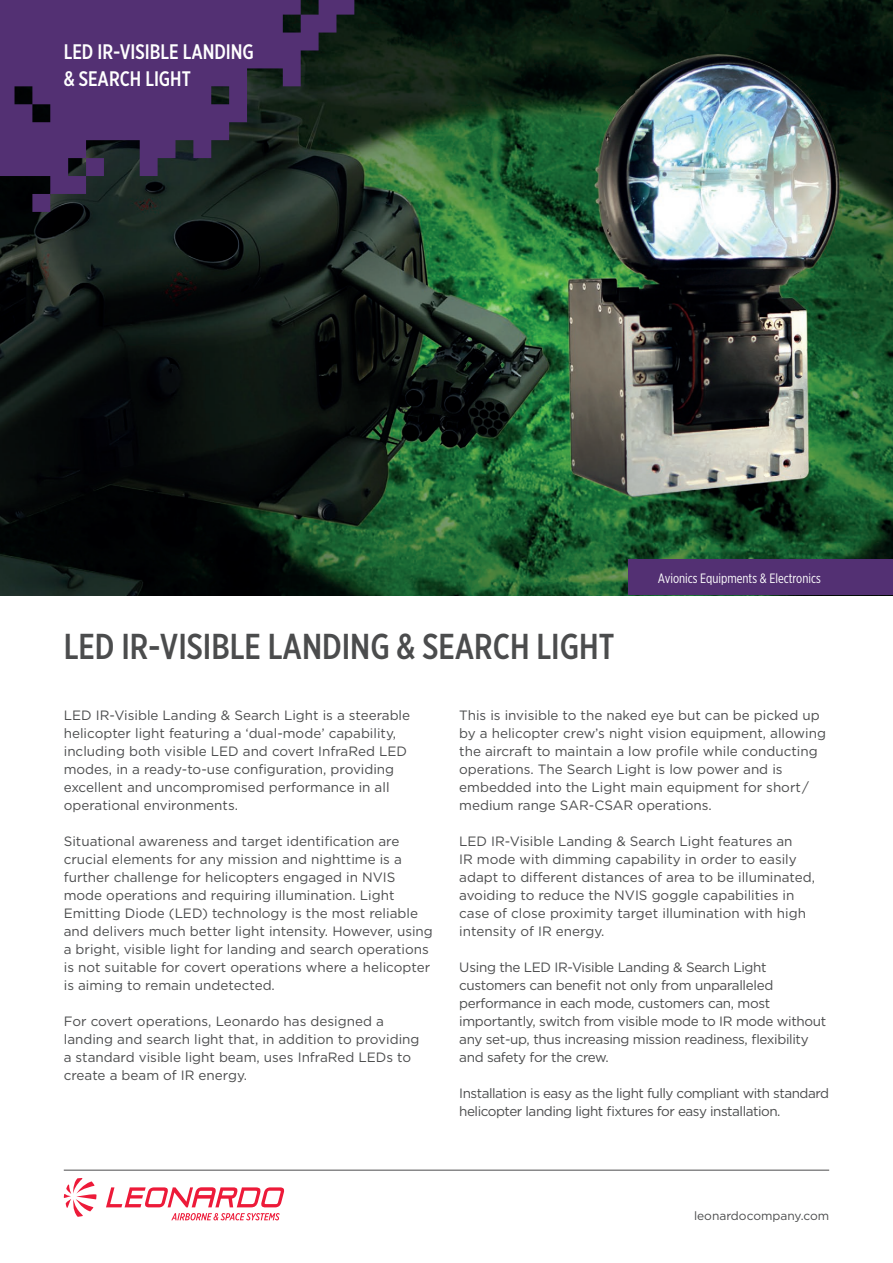
<style>
.page{position:relative;width:893px;height:1263px;background:#fff}
.page>*{position:absolute;margin:0;border:0;box-sizing:border-box;transform-origin:0 0}
.t1{font:500 36px "Gotham X Narrow";color:#4b4c4d}
.t2{font:500 21px/27px "Gotham X Narrow";color:#fff}
.t3{font:13.5px/18px "Gotham";color:#4b4c4d}
.t4{font:13.5px/18px "Gotham";letter-spacing:-.025em;color:#4b4c4d}
.t5{font:13.5px/18px "Gotham";letter-spacing:-.035em;color:#4b4c4d}
.t6{font:13.5px "Gotham X Narrow";color:#fff}
.t7{font:12px "Gotham";color:#4b4c4d}
</style>
<div class="page">
<img style="left:0;top:0;width:893px;height:595px">
<svg style="left:106px;top:1187px;width:178px;height:20px"></svg>
<svg style="left:64px;top:1178px;width:33px;height:39px"></svg>
<svg style="left:171px;top:1213px;width:109px;height:7px"></svg>
<svg style="left:0;top:0;width:354px;height:212px;fill:#533073"></svg>
<div style="left:628px;top:560px;width:265px;height:35px;background:#533073"></div>
<hr style="left:64px;top:1170px;width:765px;height:1px;background:#4b4c4d">
<h2 class="t2" style="left:64px;top:38px;width:192px">LED IR-VISIBLE LANDI NG &amp; SEARCH LIGHT</h2>
<h1 class="t1" style="left:64px;top:624px;width:552px">LED IR-VISIBLE LANDI NG &amp; SEARCH LIGHT</h1>
<p class="t6" style="left:658px;top:570px;width:164px">Avionics Equipments &amp; Electronics</p>
<p class="t3" style="left:64px;top:706px;width:348px">LED IR-Visible Landing &amp; Search Light is a steerable helicopter light featuring a ‘dual-mode’ capability, including both visible LED and covert InfraRed LED modes, in a ready-to-use configuration, providing excellent and uncompromised performance in all operational environments.</p>
<p class="t3" style="left:64px;top:832px;width:371px">Situational awareness and target identification are crucial elements for any mission and nighttime is a further challenge for helicopters engaged in NVIS mode operations and requiring illumination. Light Emitting Diode (LED) technology is the most reliable and delivers much better light intensity. However, using a bright, visible light for landing and search operations is not suitable for covert operations where a helicopter is aiming to remain undetected.</p>
<p class="t3" style="left:64px;top:1012px;width:357px">For covert operations, Leonardo has designed a landing and search light that, in addition to providing a standard visible light beam, uses InfraRed LEDs to create a beam of IR energy.</p>
<p class="t3" style="left:459px;top:706px;width:368px">This is invisible to the naked eye but can be picked up by a helicopter crew’s night vision equipment, allowing the aircraft to maintain a low profile while conducting operations. The Search Light is low power and is embedded into the Light main equipment for short/ medium range SAR-CSAR operations.</p>
<p class="t3" style="left:459px;top:832px;width:357px">LED IR-Visible Landing &amp; Search Light features an<br>IR mode with dimming capability in order to easily adapt to different distances of area to be illuminated, avoiding to reduce the NVIS goggle capabilities in case of close proximity target illumination with high intensity of IR energy.</p>
<p class="t4" style="left:459px;top:958px;width:368px">Using the LED IR-Visible Landing &amp; Search Light customers can benefit not only from unparalleled performance in each mode, customers can, most importantly, switch from visible mode to IR mode without any set-up, thus increasing mission readiness, flexibility and safety for the crew.</p>
<p class="t5" style="left:459px;top:1084px;width:371px">Installation is easy as the light fully compliant with standard helicopter landing light fixtures for easy installation.</p>
<p class="t7" style="left:694px;top:1208px;width:137px">leonardocompany.com</p>
</div>
